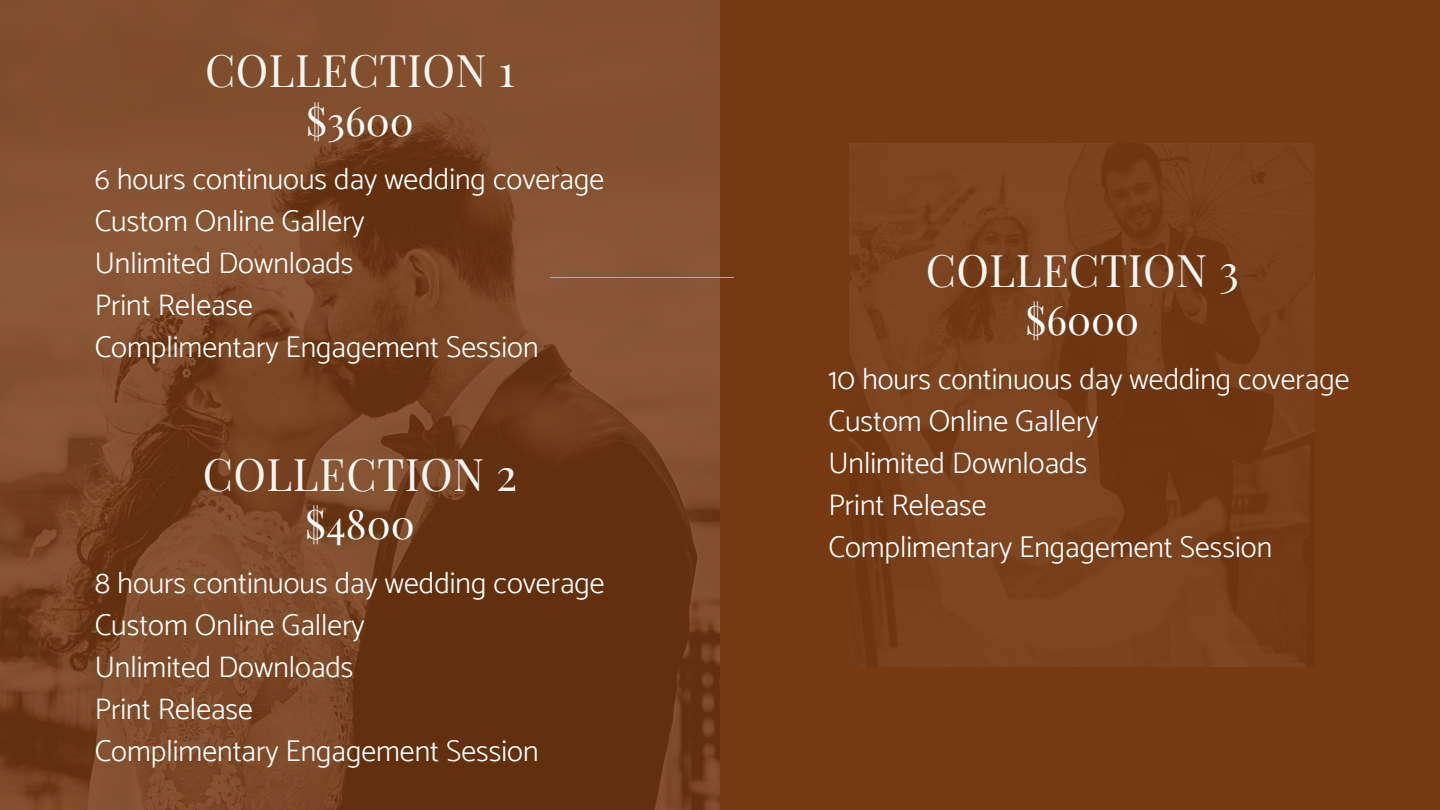
<style>
.page{position:relative;width:1440px;height:810px;background:#763912}
.page>*{position:absolute;margin:0;border:0;box-sizing:border-box;transform-origin:0 0}
.t1{font:44px "Playfair Display";letter-spacing:.01em;color:#f3f4f0}
.t2{font:40px "Playfair Display";color:#fff}
.t3{font:300 30px/42px "Catamaran";color:#fff}
</style>
<div class="page">
<img style="left:850px;top:143px;width:465px;height:524px">
<img style="left:0;top:0;width:720px;height:810px">
<hr style="left:550px;top:277px;width:184px;height:1px;background:#a7adad">
<h1 class="t1" style="left:205px;top:40px;width:311px">COLLECTION 1</h1>
<h2 class="t2" style="left:306px;top:93px;width:109px">$3600</h2>
<p class="t3" style="left:95px;top:158px;width:511px">6 hours continuous day wedding coverage<br>Custom Online Gallery<br>Unlimited Downloads<br>Print Release<br>Complimentary Engagement Session</p>
<h1 class="t1" style="left:203px;top:443px;width:316px">COLLECTION 2</h1>
<h2 class="t2" style="left:305px;top:496px;width:111px">$4800</h2>
<p class="t3" style="left:95px;top:561px;width:512px">8 hours continuous day wedding coverage<br>Custom Online Gallery<br>Unlimited Downloads<br>Print Release<br>Complimentary Engagement Session</p>
<h1 class="t1" style="left:926px;top:240px;width:315px">COLLECTION 3</h1>
<h2 class="t2" style="left:1026px;top:292px;width:115px">$6000</h2>
<p class="t3" style="left:828px;top:358px;width:523px">10 hours continuous day wedding coverage<br>Custom Online Gallery<br>Unlimited Downloads<br>Print Release<br>Complimentary Engagement Session</p>
</div>
